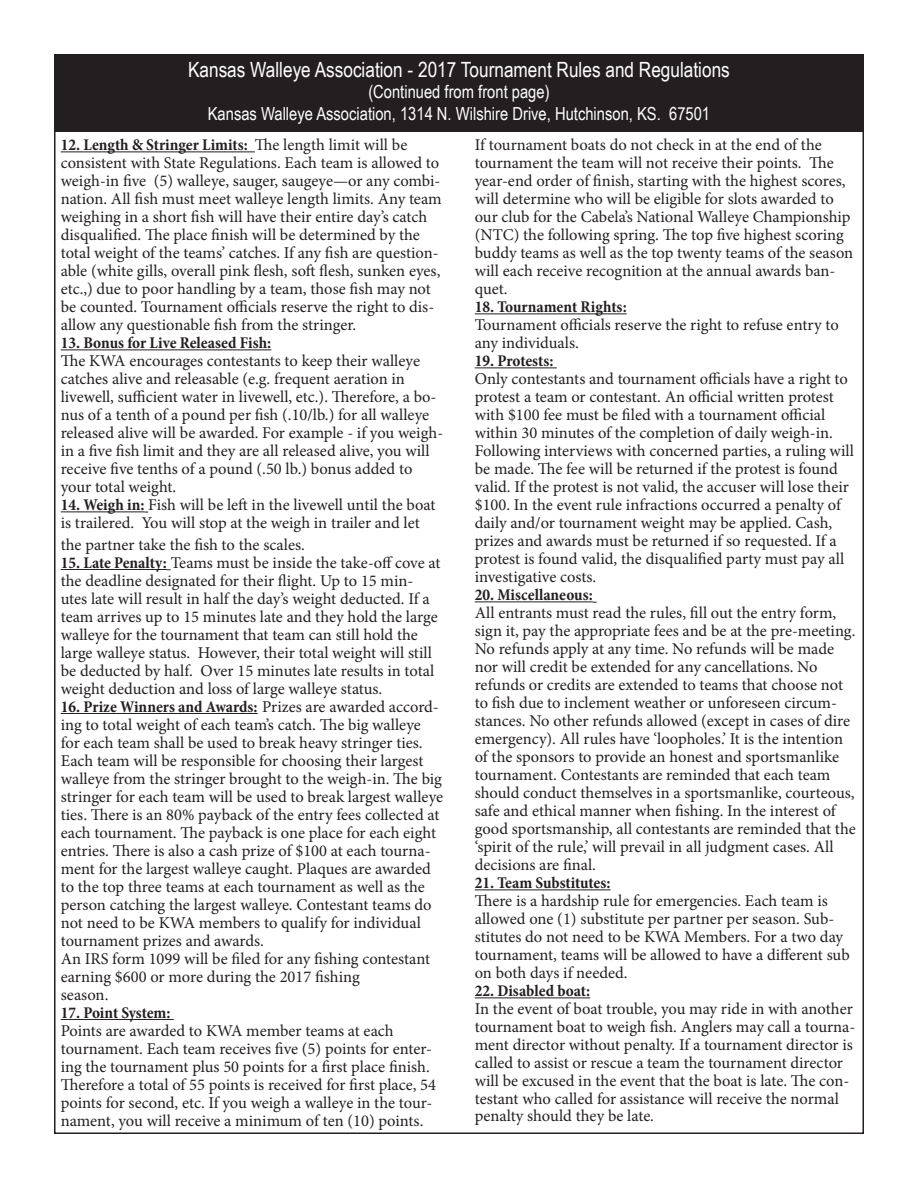
<style>
.page{position:relative;width:918px;height:1188px;background:#fff}
.page>*{position:absolute;margin:0;border:0;box-sizing:border-box;transform-origin:0 0}
.t1{font:21px "Arial Narrow";color:#fff}
.t2{font:18px "Arial Narrow";color:#fff}
.t3{font:16.5px/18px "Minion Pro";color:#231f20}
.t4{font:700 condensed 16.5px "Minion Pro";color:#231f20}
.s1{font-weight:700;font-stretch:condensed}
</style>
<div class="page">
<hr style="left:61px;top:151px;width:194px;height:1px;background:#231f20">
<hr style="left:61px;top:349px;width:210px;height:1px;background:#231f20">
<hr style="left:61px;top:511px;width:84px;height:1px;background:#231f20">
<hr style="left:61px;top:569px;width:106px;height:1px;background:#231f20">
<hr style="left:61px;top:713px;width:197px;height:1px;background:#231f20">
<hr style="left:61px;top:1019px;width:113px;height:1px;background:#231f20">
<hr style="left:475px;top:313px;width:152px;height:1px;background:#231f20">
<hr style="left:475px;top:367px;width:82px;height:1px;background:#231f20">
<hr style="left:475px;top:601px;width:118px;height:1px;background:#231f20">
<hr style="left:475px;top:889px;width:136px;height:1px;background:#231f20">
<hr style="left:475px;top:997px;width:115px;height:1px;background:#231f20">
<div style="left:54px;top:54px;width:810px;height:78px;background:#231f20"></div>
<p class="t1" style="left:188px;top:54px;width:543px">Kansas Walleye Association - 2017 Tournament Rules and Regulations</p>
<p class="t2" style="left:368px;top:79px;width:183px">(Continued from front page)</p>
<p class="t2" style="left:208px;top:100px;width:504px">Kansas Walleye Association, 1314 N. Wilshire Drive, Hutchinson, KS. 67501</p>
<p class="t3" style="left:61px;top:136px;width:382px"><span class="s1">12. Length &amp; Stringer Limits:</span> The length limit will be consistent with State Regulations. Each team is allowed to weigh-in five (5) walleye, sauger, saugeye—or any combi&shy;nation. All fish must meet walleye length limits. Any team weighing in a short fish will have their entire day’s catch disqualified. The place finish will be determined by the total weight of the teams’ catches. If any fish are question&shy;able (white gills, overall pink flesh, soft flesh, sunken eyes, etc.,) due to poor handling by a team, those fish may not be counted. Tournament officials reserve the right to dis&shy;allow any questionable fish from the stringer.</p>
<p class="t4" style="left:61px;top:332px;width:212px">13. Bonus for Live Released Fish:</p>
<p class="t3" style="left:61px;top:352px;width:384px">The KWA encourages contestants to keep their walleye catches alive and releasable (e.g. frequent aeration in livewell, sufficient water in livewell, etc.). Therefore, a bo&shy;nus of a tenth of a pound per fish (.10/lb.) for all walleye released alive will be awarded. For example - if you weigh&shy;in a five fish limit and they are all released alive, you will receive five tenths of a pound (.50 lb.) bonus added to your total weight.</p>
<p class="t3" style="left:61px;top:496px;width:376px"><span class="s1">14. Weigh in:</span> Fish will be left in the livewell until the boat is trailered. You will stop at the weigh in trailer and let</p>
<p class="t3" style="left:61px;top:536px;width:246px">the partner take the fish to the scales.</p>
<p class="t3" style="left:61px;top:554px;width:381px"><span class="s1">15. Late Penalty:</span> Teams must be inside the take-off cove at the deadline designated for their flight. Up to 15 min&shy;utes late will result in half the day’s weight deducted. If a team arrives up to 15 minutes late and they hold the large walleye for the tournament that team can still hold the large walleye status. However, their total weight will still be deducted by half. Over 15 minutes late results in total weight deduction and loss of large walleye status.</p>
<p class="t3" style="left:61px;top:698px;width:384px"><span class="s1">16. Prize Winners and Awards:</span> Prizes are awarded accord&shy;ing to total weight of each team’s catch. The big walleye for each team shall be used to break heavy stringer ties.<br>Each team will be responsible for choosing their largest walleye from the stringer brought to the weigh-in. The big stringer for each team will be used to break largest walleye ties. There is an 80% payback of the entry fees collected at each tournament. The payback is one place for each eight entries. There is also a cash prize of $100 at each tourna&shy;ment for the largest walleye caught. Plaques are awarded to the top three teams at each tournament as well as the person catching the largest walleye. Contestant teams do not need to be KWA members to qualify for individual tournament prizes and awards.</p>
<p class="t3" style="left:61px;top:950px;width:371px">An IRS form 1099 will be filed for any fishing contestant earning $600 or more during the 2017 fishing</p>
<p class="t3" style="left:61px;top:986px;width:49px">season.</p>
<p class="t4" style="left:61px;top:1001px;width:111px">17. Point System:</p>
<p class="t3" style="left:61px;top:1022px;width:377px">Points are awarded to KWA member teams at each tournament. Each team receives five (5) points for enter&shy;ing the tournament plus 50 points for a first place finish.<br>Therefore a total of 55 points is received for first place, 54 points for second, etc. If you weigh a walleye in the tour&shy;nament, you will receive a minimum of ten (10) points.</p>
<p class="t3" style="left:475px;top:136px;width:380px">If tournament boats do not check in at the end of the tournament the team will not receive their points. The year-end order of finish, starting with the highest scores, will determine who will be eligible for slots awarded to our club for the Cabela’s National Walleye Championship (NTC) the following spring. The top five highest scoring buddy teams as well as the top twenty teams of the season will each receive recognition at the annual awards ban&shy;quet.</p>
<p class="t4" style="left:475px;top:296px;width:154px">18. Tournament Rights:</p>
<p class="t3" style="left:475px;top:316px;width:366px">Tournament officials reserve the right to refuse entry to any individuals.</p>
<p class="t4" style="left:475px;top:350px;width:80px">19. Protests:</p>
<p class="t3" style="left:475px;top:370px;width:381px">Only contestants and tournament officials have a right to protest a team or contestant. An official written protest with $100 fee must be filed with a tournament official within 30 minutes of the completion of daily weigh-in.<br>Following interviews with concerned parties, a ruling will be made. The fee will be returned if the protest is found valid. If the protest is not valid, the accuser will lose their $100. In the event rule infractions occurred a penalty of daily and/or tournament weight may be applied. Cash, prizes and awards must be returned if so requested. If a protest is found valid, the disqualified party must pay all investigative costs.</p>
<p class="t4" style="left:475px;top:584px;width:120px">20. Miscellaneous:</p>
<p class="t3" style="left:475px;top:604px;width:383px">All entrants must read the rules, fill out the entry form, sign it, pay the appropriate fees and be at the pre-meeting.<br>No refunds apply at any time. No refunds will be made nor will credit be extended for any cancellations. No refunds or credits are extended to teams that choose not to fish due to inclement weather or unforeseen circum&shy;stances. No other refunds allowed (except in cases of dire emergency). All rules have ‘loopholes.’ It is the intention of the sponsors to provide an honest and sportsmanlike tournament. Contestants are reminded that each team should conduct themselves in a sportsmanlike, courteous, safe and ethical manner when fishing. In the interest of good sportsmanship, all contestants are reminded that the ‘spirit of the rule,’ will prevail in all judgment cases. All decisions are final.</p>
<p class="t4" style="left:475px;top:872px;width:137px">21. Team Substitutes:</p>
<p class="t3" style="left:475px;top:892px;width:376px">There is a hardship rule for emergencies. Each team is allowed one (1) substitute per partner per season. Sub&shy;stitutes do not need to be KWA Members. For a two day tournament, teams will be allowed to have a different sub on both days if needed.</p>
<p class="t4" style="left:475px;top:980px;width:117px">22. Disabled boat:</p>
<p class="t3" style="left:475px;top:1000px;width:382px">In the event of boat trouble, you may ride in with another tournament boat to weigh fish. Anglers may call a tourna&shy;ment director without penalty. If a tournament director is called to assist or rescue a team the tournament director will be excused in the event that the boat is late. The con&shy;testant who called for assistance will receive the normal penalty should they be late.</p>
</div>
